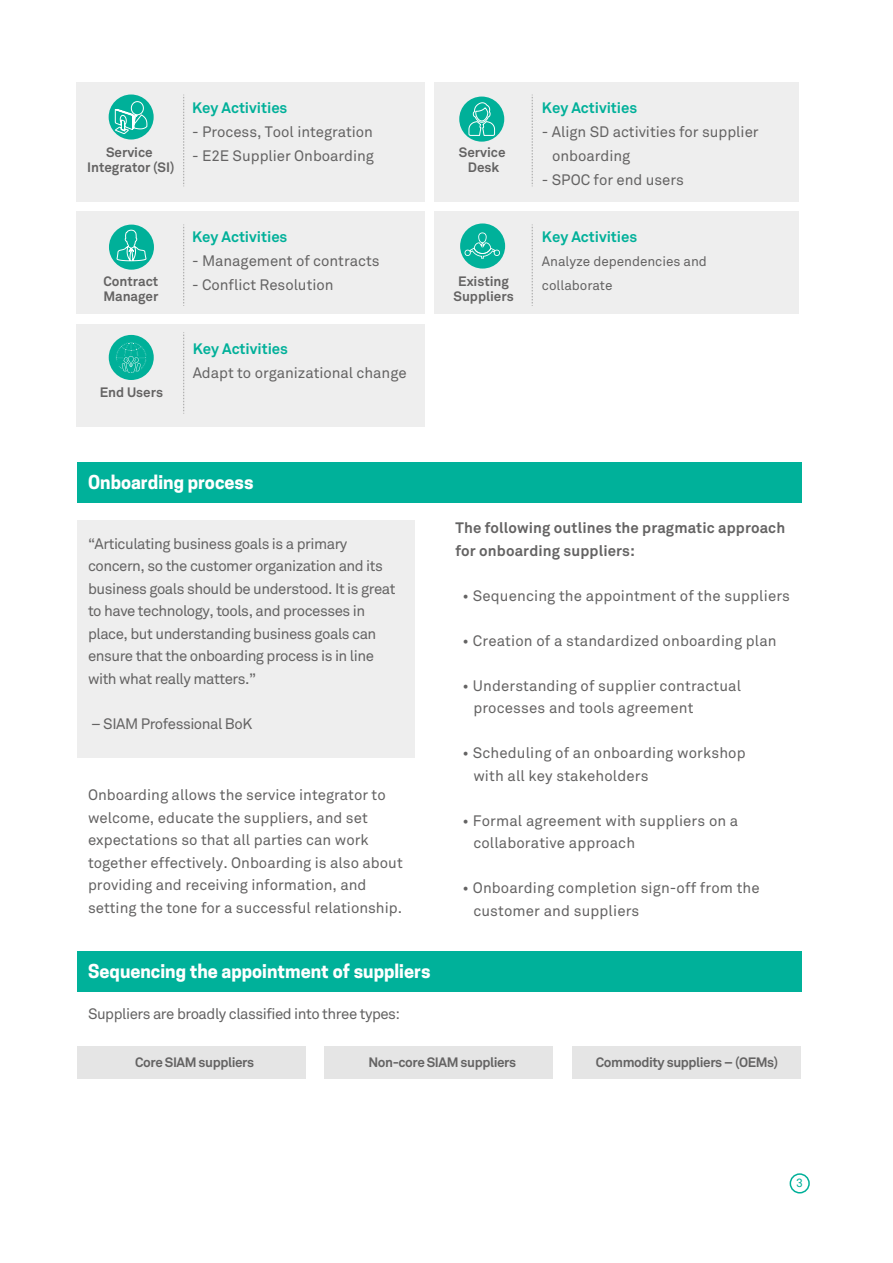
<style>
.page{position:relative;width:893px;height:1263px;background:#fff}
.page>*{position:absolute;margin:0;border:0;box-sizing:border-box;transform-origin:0 0}
.t1{font:700 18px "Cooper Hewitt";color:#fff}
.t2{font:15px/22.5px "Wipro Akkurat";color:#646363}
.t3{font:15px/22.5px "Wipro Akkurat";letter-spacing:-.03em;color:#646363}
.t4{font:700 15px "Wipro Akkurat";letter-spacing:-.005em;color:#00b099}
.t5{font:700 15px/22.5px "Wipro Akkurat";letter-spacing:.01em;color:#646363}
.t6{font:700 13.5px/15px "Wipro Akkurat";letter-spacing:-.005em;color:#646363;text-align:center}
.t7{font:700 13.5px "Wipro Akkurat";letter-spacing:-.03em;color:#646363}
.t8{font:13.5px/24px "Wipro Akkurat";letter-spacing:-.005em;color:#646363}
.t9{font:12px "Wipro Akkurat";color:#00b099}
</style>
<div class="page">
<div style="left:77px;top:1046px;width:228px;height:33px;background:#e5e5e5"></div>
<div style="left:325px;top:1046px;width:228px;height:33px;background:#e5e5e5"></div>
<div style="left:572px;top:1046px;width:228px;height:33px;background:#e5e5e5"></div>
<div style="left:77px;top:520px;width:338px;height:237px;background:#eee"></div>
<div style="left:76px;top:82px;width:349px;height:120px;background:#eee"></div>
<div style="left:434px;top:82px;width:365px;height:120px;background:#eee"></div>
<div style="left:76px;top:211px;width:349px;height:103px;background:#eee"></div>
<div style="left:434px;top:211px;width:365px;height:103px;background:#eee"></div>
<div style="left:76px;top:324px;width:349px;height:103px;background:#eee"></div>
<div style="left:77px;top:462px;width:725px;height:40px;background:#00b19a"></div>
<div style="left:77px;top:951px;width:725px;height:41px;background:#00b19a"></div>
<div style="left:460px;top:223px;width:45px;height:46px;background:#00b19a;border-radius:50%"></div>
<svg style="left:465px;top:232px;width:35px;height:27px"></svg>
<div style="left:109px;top:225px;width:45px;height:45px;background:#00b099;border-radius:50%"></div>
<svg style="left:117px;top:230px;width:29px;height:32px"></svg>
<div style="left:109px;top:335px;width:45px;height:45px;background:#00b099;border-radius:50%"></div>
<svg style="left:115px;top:342px;width:32px;height:32px"></svg>
<div style="left:109px;top:95px;width:45px;height:45px;background:#00b099;border-radius:50%"></div>
<svg style="left:115px;top:101px;width:32px;height:33px"></svg>
<div style="left:459px;top:97px;width:45px;height:45px;background:#00b099;border-radius:50%"></div>
<svg style="left:468px;top:102px;width:27px;height:34px"></svg>
<svg style="left:183px;top:95px;width:1px;height:92px"></svg>
<svg style="left:183px;top:225px;width:1px;height:81px"></svg>
<svg style="left:532px;top:95px;width:1px;height:92px"></svg>
<svg style="left:532px;top:225px;width:1px;height:81px"></svg>
<svg style="left:183px;top:332px;width:1px;height:82px"></svg>
<div style="left:789px;top:1173px;width:21px;height:21px;border:2px solid #00b099;border-radius:50%"></div>
<p class="t6" style="left:87px;top:144px;width:89px">Service<br>Integrator (SI)</p>
<p class="t4" style="left:192px;top:99px;width:97px">Key Activities</p>
<p class="t2" style="left:192px;top:121px;width:182px">- Process, Tool integration</p>
<p class="t2" style="left:192px;top:145px;width:183px">- E2E Supplier Onboarding</p>
<p class="t6" style="left:459px;top:144px;width:48px">Service<br>Desk</p>
<p class="t6" style="left:103px;top:273px;width:57px;text-align:left">Contract<br>Manager</p>
<p class="t6" style="left:100px;top:385px;width:65px">End Users</p>
<p class="t4" style="left:192px;top:228px;width:97px">Key Activities</p>
<p class="t2" style="left:192px;top:250px;width:189px">- Management of contracts</p>
<p class="t2" style="left:192px;top:274px;width:143px">- Conflict Resolution</p>
<p class="t4" style="left:193px;top:339px;width:97px">Key Activities</p>
<p class="t2" style="left:193px;top:361px;width:215px">Adapt to organizational change</p>
<p class="t6" style="left:454px;top:273px;width:62px">Existing<br>Suppliers</p>
<p class="t4" style="left:542px;top:99px;width:97px">Key Activities</p>
<p class="t2" style="left:552px;top:120px;width:208px;line-height:24px;text-indent:-10px">- Align SD activities for supplier onboarding</p>
<p class="t2" style="left:542px;top:169px;width:143px">- SPOC for end users</p>
<p class="t4" style="left:542px;top:228px;width:97px">Key Activities</p>
<p class="t8" style="left:542px;top:250px;width:166px">Analyze dependencies and collaborate</p>
<p class="t1" style="left:88px;top:471px;width:167px">Onboarding process</p>
<p class="t3" style="left:88px;top:532px;width:309px">“Articulating business goals is a primary concern, so the customer organization and its business goals should be understood. It is great to have technology, tools, and processes in place, but understanding business goals can ensure that the onboarding process is in line with what really matters.”</p>
<p class="t3" style="left:91px;top:712px;width:163px">– SIAM Professional BoK</p>
<p class="t2" style="left:88px;top:784px;width:316px">Onboarding allows the service integrator to welcome, educate the suppliers, and set expectations so that all parties can work together effectively. Onboarding is also about providing and receiving information, and setting the tone for a successful relationship.</p>
<p class="t5" style="left:455px;top:517px;width:331px">The following outlines the pragmatic approach for onboarding suppliers:</p>
<p class="t2" style="left:463px;top:584px;width:329px">• Sequencing the appointment of the suppliers</p>
<p class="t2" style="left:463px;top:629px;width:316px">• Creation of a standardized onboarding plan</p>
<p class="t2" style="left:473px;top:674px;width:269px;text-indent:-11px">• Understanding of supplier contractual processes and tools agreement</p>
<p class="t2" style="left:473px;top:742px;width:274px;text-indent:-11px">• Scheduling of an onboarding workshop with all key stakeholders</p>
<p class="t2" style="left:473px;top:809px;width:266px;text-indent:-11px">• Formal agreement with suppliers on a collaborative approach</p>
<p class="t2" style="left:473px;top:877px;width:288px;text-indent:-11px">• Onboarding completion sign-off from the customer and suppliers</p>
<p class="t1" style="left:88px;top:961px;width:344px">Sequencing the appointment of suppliers</p>
<p class="t3" style="left:88px;top:1002px;width:314px">Suppliers are broadly classified into three types:</p>
<p class="t7" style="left:135px;top:1054px;width:120px">Core SIAM suppliers</p>
<p class="t7" style="left:368px;top:1054px;width:149px">Non-core SIAM suppliers</p>
<p class="t7" style="left:596px;top:1054px;width:184px">Commodity suppliers – (OEMs)</p>
<p class="t9" style="left:796px;top:1176px;width:8px">3</p>
</div>
